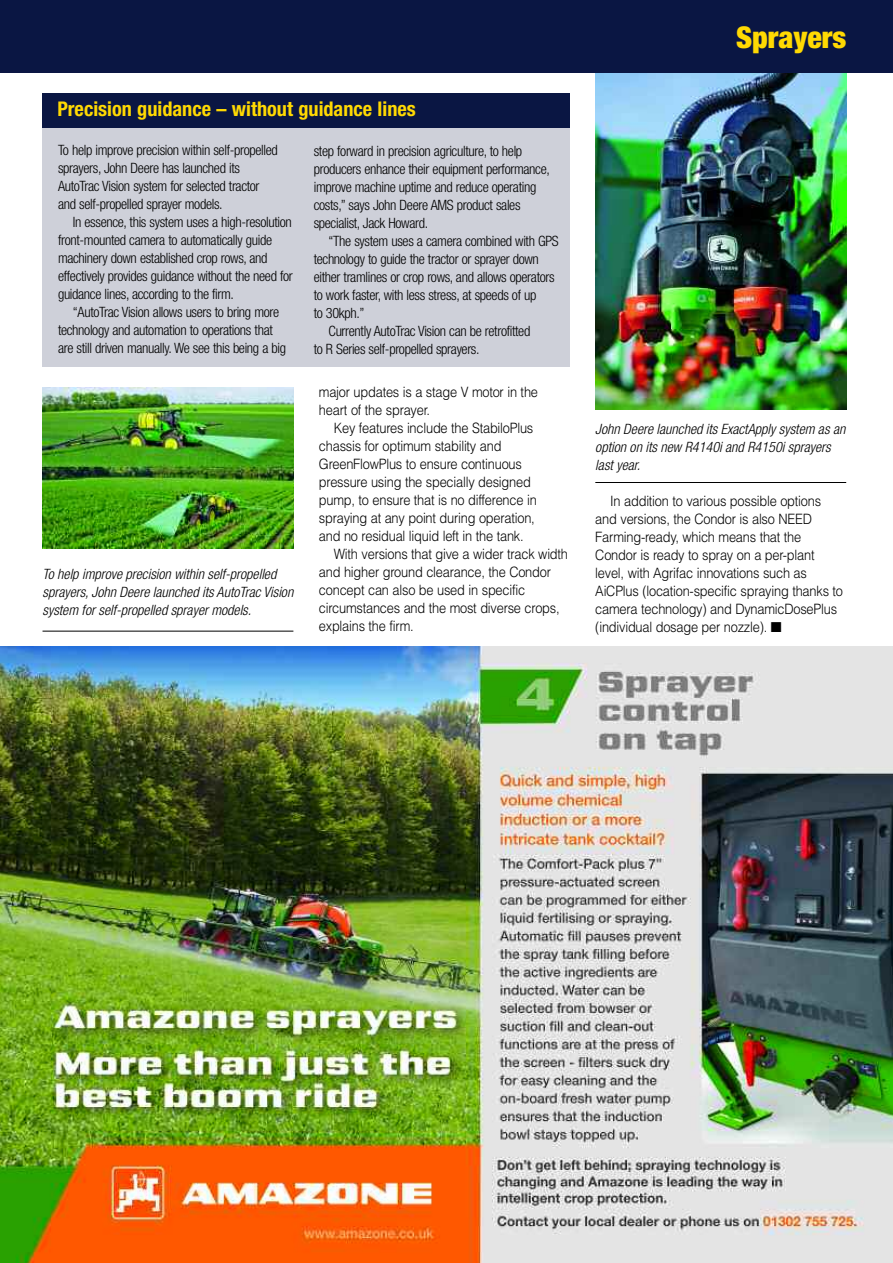
<style>
.page{position:relative;width:893px;height:1263px;background:#fff}
.page>*{position:absolute;margin:0;border:0;box-sizing:border-box;transform-origin:0 0}
.t1{font:900 condensed 30px "Helvetica Neue";color:#ffd902}
.t2{font:700 condensed 20.25px "Helvetica Neue";color:#ffd902}
.t3{font:300 condensed 14.25px/18px "Helvetica Neue";letter-spacing:-.025em;color:#000}
.t4{font:300 14.25px/18px "Helvetica";letter-spacing:-.015em;color:#000;scale:.9 1}
.t5{font:italic 300 condensed 14.25px/18px "Helvetica Neue";color:#000}
</style>
<div class="page">
<img style="left:43px;top:387px;width:250px;height:161px">
<hr style="left:43px;top:631px;width:250px;height:1px;background:#000">
<img style="left:595px;top:72px;width:251px;height:337px">
<hr style="left:595px;top:482px;width:251px;height:1px;background:#000">
<div style="left:43px;top:122px;width:527px;height:245px;background:#ced0d9"></div>
<div style="left:43px;top:94px;width:527px;height:34px;background:#0a1643"></div>
<div style="left:0;top:0;width:893px;height:72px;background:#0a1643"></div>
<img style="left:0;top:646px;width:893px;height:617px">
<h2 class="t2" style="left:57px;top:102px;width:360px">Precision guidance – without guidance lines</h2>
<p class="t3" style="left:314px;top:143px;width:238px">step forward in precision agriculture, to help producers enhance their equipment performance, improve machine uptime and reduce operating costs,” says John Deere AMS product sales specialist, Jack Howard.</p>
<p class="t3" style="left:329px;top:233px;width:232px">“The system uses a camera combined with GPS</p>
<p class="t3" style="left:314px;top:251px;width:227px">technology to guide the tractor or sprayer down</p>
<p class="t3" style="left:314px;top:269px;width:242px">either tramlines or crop rows, and allows operators</p>
<p class="t3" style="left:314px;top:287px;width:224px">to work faster, with less stress, at speeds of up</p>
<p class="t3" style="left:314px;top:305px;width:52px">to 30kph.”</p>
<p class="t3" style="left:329px;top:323px;width:203px">Currently AutoTrac Vision can be retrofitted</p>
<p class="t3" style="left:314px;top:341px;width:167px">to R Series self-propelled sprayers.</p>
<p class="t3" style="left:58px;top:143px;width:221px">To help improve precision within self-propelled sprayers, John Deere has launched its AutoTrac Vision system for selected tractor and self-propelled sprayer models.</p>
<p class="t3" style="left:58px;top:215px;width:236px;text-indent:15px">In essence, this system uses a high-resolution front-mounted camera to automatically guide machinery down established crop rows, and effectively provides guidance without the need for guidance lines, according to the firm.</p>
<p class="t3" style="left:58px;top:305px;width:230px;text-indent:15px">“AutoTrac Vision allows users to bring more technology and automation to operations that are still driven manually. We see this being a big</p>
<p class="t5" style="left:43px;top:566px;width:252px">To help improve precision within self-propelled sprayers, John Deere launched its AutoTrac Vision system for self-propelled sprayer models.</p>
<p class="t4" style="left:319px;top:383px;width:245px">major updates is a stage V motor in the heart of the sprayer.</p>
<p class="t4" style="left:334px;top:419px;width:223px">Key features include the StabiloPlus</p>
<p class="t4" style="left:319px;top:437px;width:204px">chassis for optimum stability and</p>
<p class="t4" style="left:319px;top:455px;width:227px">GreenFlowPlus to ensure continuous</p>
<p class="t4" style="left:319px;top:473px;width:237px">pressure using the specially designed</p>
<p class="t4" style="left:319px;top:491px;width:244px">pump, to ensure that is no difference in</p>
<p class="t4" style="left:319px;top:509px;width:241px">spraying at any point during operation,</p>
<p class="t4" style="left:319px;top:527px;width:229px">and no residual liquid left in the tank.</p>
<p class="t4" style="left:334px;top:545px;width:262px">With versions that give a wider track width</p>
<p class="t4" style="left:319px;top:563px;width:259px">and higher ground clearance, the Condor</p>
<p class="t4" style="left:319px;top:581px;width:231px">concept can also be used in specific</p>
<p class="t4" style="left:319px;top:599px;width:269px">circumstances and the most diverse crops,</p>
<p class="t4" style="left:319px;top:617px;width:107px">explains the firm.</p>
<h1 class="t1" style="left:736px;top:27px;width:112px">Sprayers</h1>
<p class="t5" style="left:595px;top:421px;width:252px">John Deere launched its ExactApply system as an option on its new R4140i and R4150i sprayers last year.</p>
<p class="t4" style="left:595px;top:492px;width:277px;text-indent:15px">In addition to various possible options and versions, the Condor is also NEED Farming-ready, which means that the Condor is ready to spray on a per-plant level, with Agrifac innovations such as AiCPlus (location-specific spraying thanks to camera technology) and DynamicDosePlus (individual dosage per nozzle). ■</p>
</div>
